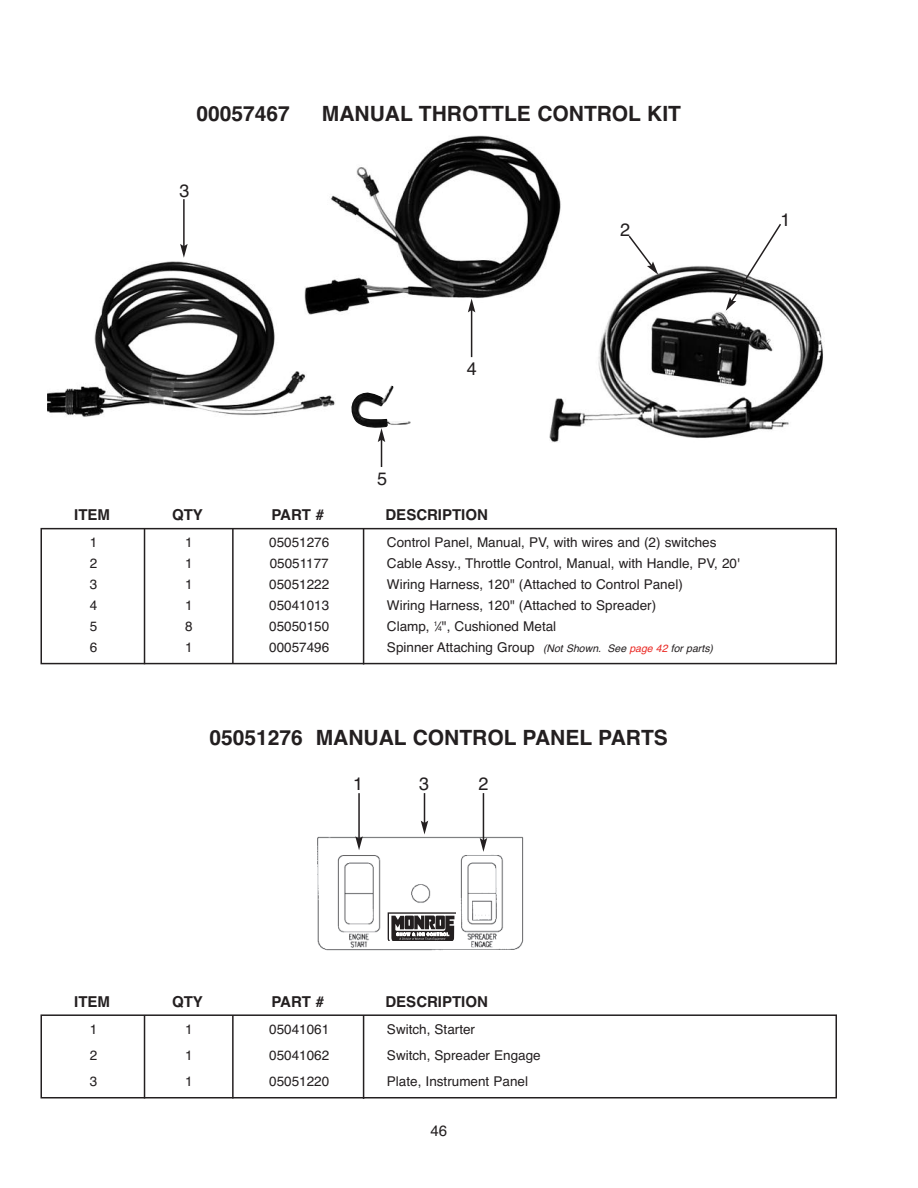
<style>
.page{position:relative;width:918px;height:1188px;background:#fff}
.page>*{position:absolute;margin:0;border:0;box-sizing:border-box;transform-origin:0 0}
.t1{font:700 21px "Helvetica";color:#231f20}
.t2{font:18px "Helvetica";color:#231f20}
.t3{font:700 15px "Helvetica";color:#231f20}
.t4{font:15px "Helvetica";color:#231f20}
.t5{font:13.5px "Helvetica";color:#231f20}
.t6{font:italic 10.5px "Helvetica";color:#231f20}
.s1{font-size:6.75px}
.s2{font-style:normal;font-size:13.5px}
.s3{color:#ea2924}
</style>
<div class="page">
<img style="left:48px;top:261px;width:287px;height:156px">
<div style="left:301px;top:136px;width:264px;height:181px;background:#fff"></div>
<img style="left:305px;top:136px;width:256px;height:179px">
<div style="left:548px;top:263px;width:281px;height:185px;background:#fff"></div>
<img style="left:549px;top:266px;width:274px;height:177px">
<hr style="left:183px;top:199px;width:2px;height:48px;background:#231f20">
<svg style="left:180px;top:244px;width:8px;height:14px"></svg>
<hr style="left:471px;top:310px;width:1px;height:47px;background:#231f20">
<svg style="left:468px;top:299px;width:7px;height:13px"></svg>
<svg style="left:627px;top:235px;width:31px;height:40px"></svg>
<svg style="left:726px;top:224px;width:57px;height:87px"></svg>
<svg style="left:378px;top:428px;width:7px;height:39px"></svg>
<img style="left:317px;top:834px;width:207px;height:117px">
<hr style="left:424px;top:793px;width:1px;height:30px;background:#231f20">
<svg style="left:421px;top:821px;width:7px;height:13px"></svg>
<hr style="left:483px;top:793px;width:1px;height:48px;background:#231f20">
<svg style="left:480px;top:838px;width:7px;height:14px"></svg>
<hr style="left:358px;top:793px;width:2px;height:46px;background:#231f20">
<svg style="left:355px;top:836px;width:8px;height:14px"></svg>
<svg style="left:388px;top:912px;width:68px;height:28px"></svg>
<img style="left:351px;top:386px;width:59px;height:42px">
<div style="left:40px;top:528px;width:797px;height:136px;border:2px solid #231f20"></div>
<hr style="left:144px;top:528px;width:1px;height:136px;background:#231f20">
<hr style="left:232px;top:528px;width:2px;height:136px;background:#231f20">
<hr style="left:363px;top:528px;width:1px;height:137px;background:#231f20">
<div style="left:40px;top:1014px;width:797px;height:84px;border:2px solid #231f20"></div>
<hr style="left:144px;top:1015px;width:1px;height:83px;background:#231f20">
<hr style="left:232px;top:1015px;width:2px;height:83px;background:#231f20">
<hr style="left:363px;top:1015px;width:1px;height:84px;background:#231f20">
<h1 class="t1" style="left:196px;top:101px;width:95px">00057467</h1>
<h1 class="t1" style="left:322px;top:101px;width:361px">MANUAL THROTTLE CONTROL KIT</h1>
<h2 class="t2" style="left:180px;top:180px;width:12px">3</h2>
<h2 class="t2" style="left:620px;top:219px;width:12px">2</h2>
<h2 class="t2" style="left:781px;top:209px;width:12px">1</h2>
<h2 class="t2" style="left:377px;top:468px;width:12px">5</h2>
<h2 class="t2" style="left:467px;top:359px;width:12px">4</h2>
<p class="t3" style="left:74px;top:506px;width:37px">ITEM</p>
<p class="t3" style="left:172px;top:506px;width:32px">QTY</p>
<p class="t3" style="left:271px;top:506px;width:54px">PART #</p>
<p class="t3" style="left:386px;top:506px;width:104px">DESCRIPTION</p>
<p class="t5" style="left:90px;top:534px;width:9px">1</p>
<p class="t5" style="left:185px;top:534px;width:9px">1</p>
<p class="t5" style="left:269px;top:534px;width:62px">05051276</p>
<p class="t5" style="left:387px;top:534px;width:331px">Control Panel, Manual, PV, with wires and (2) switches</p>
<p class="t5" style="left:90px;top:555px;width:9px">2</p>
<p class="t5" style="left:185px;top:555px;width:9px">1</p>
<p class="t5" style="left:270px;top:555px;width:61px">05051177</p>
<p class="t5" style="left:387px;top:555px;width:354px">Cable Assy., Throttle Control, Manual, with handle, PV, 20'</p>
<p class="t5" style="left:90px;top:576px;width:9px">3</p>
<p class="t5" style="left:185px;top:576px;width:9px">1</p>
<p class="t5" style="left:269px;top:576px;width:62px">05051222</p>
<p class="t5" style="left:387px;top:576px;width:297px">Wiring harness, 120" (Attached to Control Panel)</p>
<p class="t5" style="left:90px;top:597px;width:9px">4</p>
<p class="t5" style="left:185px;top:597px;width:9px">1</p>
<p class="t5" style="left:269px;top:597px;width:62px">05041013</p>
<p class="t5" style="left:387px;top:597px;width:271px">Wiring harness, 120" (Attached to Spreader)</p>
<p class="t5" style="left:90px;top:618px;width:9px">5</p>
<p class="t5" style="left:185px;top:618px;width:9px">8</p>
<p class="t5" style="left:269px;top:618px;width:62px">05050150</p>
<p class="t5" style="left:387px;top:618px;width:171px">Clamp, <sup>1</sup>⁄<span class="s1">4</span>", Cushioned Metal</p>
<p class="t5" style="left:90px;top:639px;width:9px">6</p>
<p class="t5" style="left:185px;top:639px;width:9px">1</p>
<p class="t5" style="left:269px;top:639px;width:62px">00057496</p>
<p class="t6" style="left:387px;top:642px;width:328px"><span class="s2">Spinner Attaching Group</span> (Not Shown. See <span class="s3">page 42</span> for parts)</p>
<h1 class="t1" style="left:210px;top:726px;width:460px">05051276 MANUAL CONTROL PANEL PARTS</h1>
<h2 class="t2" style="left:353px;top:773px;width:12px">1</h2>
<h2 class="t2" style="left:419px;top:773px;width:12px">3</h2>
<h2 class="t2" style="left:479px;top:773px;width:12px">2</h2>
<p class="t3" style="left:74px;top:993px;width:37px">ITEM</p>
<p class="t3" style="left:172px;top:993px;width:32px">QTY</p>
<p class="t3" style="left:271px;top:993px;width:54px">PART #</p>
<p class="t3" style="left:385px;top:993px;width:104px">DESCRIPTION</p>
<p class="t5" style="left:90px;top:1021px;width:9px">1</p>
<p class="t5" style="left:185px;top:1021px;width:9px">1</p>
<p class="t5" style="left:269px;top:1021px;width:62px">05041061</p>
<p class="t5" style="left:387px;top:1021px;width:90px">Switch, Starter</p>
<p class="t5" style="left:90px;top:1047px;width:9px">2</p>
<p class="t5" style="left:185px;top:1047px;width:9px">1</p>
<p class="t5" style="left:269px;top:1047px;width:62px">05041062</p>
<p class="t5" style="left:387px;top:1047px;width:155px">Switch, Spreader Engage</p>
<p class="t5" style="left:90px;top:1074px;width:9px">3</p>
<p class="t5" style="left:185px;top:1074px;width:9px">1</p>
<p class="t5" style="left:269px;top:1074px;width:62px">05051220</p>
<p class="t5" style="left:387px;top:1074px;width:143px">Plate, Instrument Panel</p>
<p class="t4" style="left:430px;top:1122px;width:18px">46</p>
</div>
